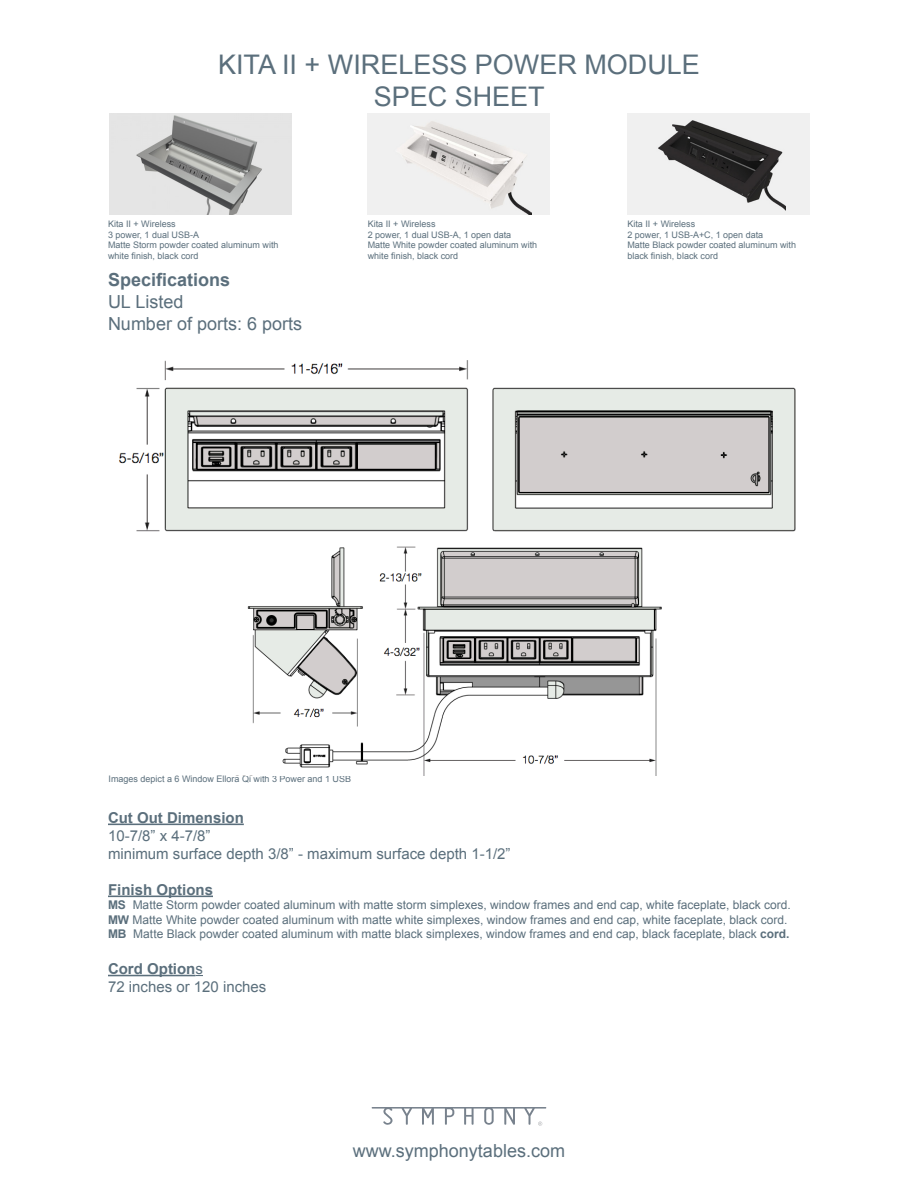
<style>
.page{position:relative;width:918px;height:1188px;background:#fff}
.page>*{position:absolute;margin:0;border:0;box-sizing:border-box;transform-origin:0 0}
.t1{font:27px "Arial";color:#5b6f7c}
.t2{font:18px "Arial";color:#5b6f7c}
.t3{font:700 18px "Arial";color:#5b6f7c}
.t4{font:15px "Arial";color:#5b6f7c}
.t5{font:700 15px "Arial";color:#5b6f7c}
.t6{font:12px "Arial";color:#5b6f7c}
.t7{font:9px/10.8px "Arial";color:#5b6f7c}
.s1{font-weight:700}
.s2{font-weight:400}
</style>
<div class="page">
<svg style="left:372px;top:1107px;width:174px;height:19px"></svg>
<hr style="left:108px;top:824px;width:136px;height:1px;background:#5b6f7c">
<hr style="left:108px;top:896px;width:105px;height:1px;background:#5b6f7c">
<hr style="left:108px;top:975px;width:87px;height:1px;background:#5b6f7c">
<img style="left:109px;top:113px;width:183px;height:102px">
<img style="left:119px;top:360px;width:677px;height:172px">
<div style="left:368px;top:113px;width:182px;height:102px;background:#f0f0f0"></div>
<img style="left:405px;top:121px;width:126px;height:94px">
<div style="left:627px;top:113px;width:183px;height:102px;background:#f0f0f0"></div>
<img style="left:658px;top:120px;width:128px;height:91px">
<img style="left:247px;top:546px;width:415px;height:229px">
<p class="t1" style="left:218px;top:46px;width:483px">KITA II + WIRELESS POWER MODULE</p>
<p class="t1" style="left:374px;top:79px;width:173px">SPEC SHEET</p>
<p class="t7" style="left:108px;top:218px;width:69px">Kita II + Wireless</p>
<p class="t7" style="left:108px;top:229px;width:93px">3 power, 1 dual USB-A</p>
<p class="t7" style="left:108px;top:240px;width:172px">Matte Storm powder coated aluminum with white finish, black cord</p>
<p class="t3" style="left:108px;top:268px;width:124px">Specifications</p>
<p class="t2" style="left:108px;top:290px;width:77px">UL Listed</p>
<p class="t2" style="left:108px;top:311px;width:196px">Number of ports: 6 ports</p>
<p class="t7" style="left:368px;top:218px;width:69px">Kita II + Wireless</p>
<p class="t7" style="left:368px;top:229px;width:145px">2 power, 1 dual USB-A, 1 open data</p>
<p class="t7" style="left:368px;top:240px;width:171px">Matte White powder coated aluminum with white finish, black cord</p>
<p class="t7" style="left:627px;top:218px;width:69px">Kita II + Wireless</p>
<p class="t7" style="left:627px;top:229px;width:137px">2 power, 1 USB-A+C, 1 open data</p>
<p class="t7" style="left:627px;top:240px;width:170px">Matte Black powder coated aluminum with black finish, black cord</p>
<p class="t7" style="left:109px;top:773px;width:244px">Images depict a 6 Window Ellora Qi with 3 Power and 1 USB</p>
<p class="t5" style="left:108px;top:808px;width:137px">Cut Out Dimension</p>
<p class="t4" style="left:108px;top:826px;width:104px">10-7/8” x 4-7/8”</p>
<p class="t4" style="left:108px;top:844px;width:404px">minimum surface depth 3/8” - maximum surface depth 1-1/2”</p>
<p class="t5" style="left:108px;top:880px;width:107px">Finish Options</p>
<p class="t6" style="left:108px;top:897px;width:684px"><span class="s1">MS</span> Matte Storm powder coated aluminum with matte storm simplexes, window frames and end cap, white faceplate, black cord.</p>
<p class="t6" style="left:108px;top:911px;width:681px"><span class="s1">MW</span> Matte White powder coated aluminum with matte white simplexes, window frames and end cap, white faceplate, black cord.</p>
<p class="t6" style="left:108px;top:926px;width:683px"><span class="s1">MB</span> Matte Black powder coated aluminum with matte black simplexes, window frames and end cap, black faceplate, black <span class="s1">cord.</span></p>
<p class="t5" style="left:108px;top:959px;width:96px">Cord Option<span class="s2">s</span></p>
<p class="t4" style="left:108px;top:977px;width:160px">72 inches or 120 inches</p>
<p class="t2" style="left:353px;top:1138px;width:214px">www.symphonytables.com</p>
</div>
